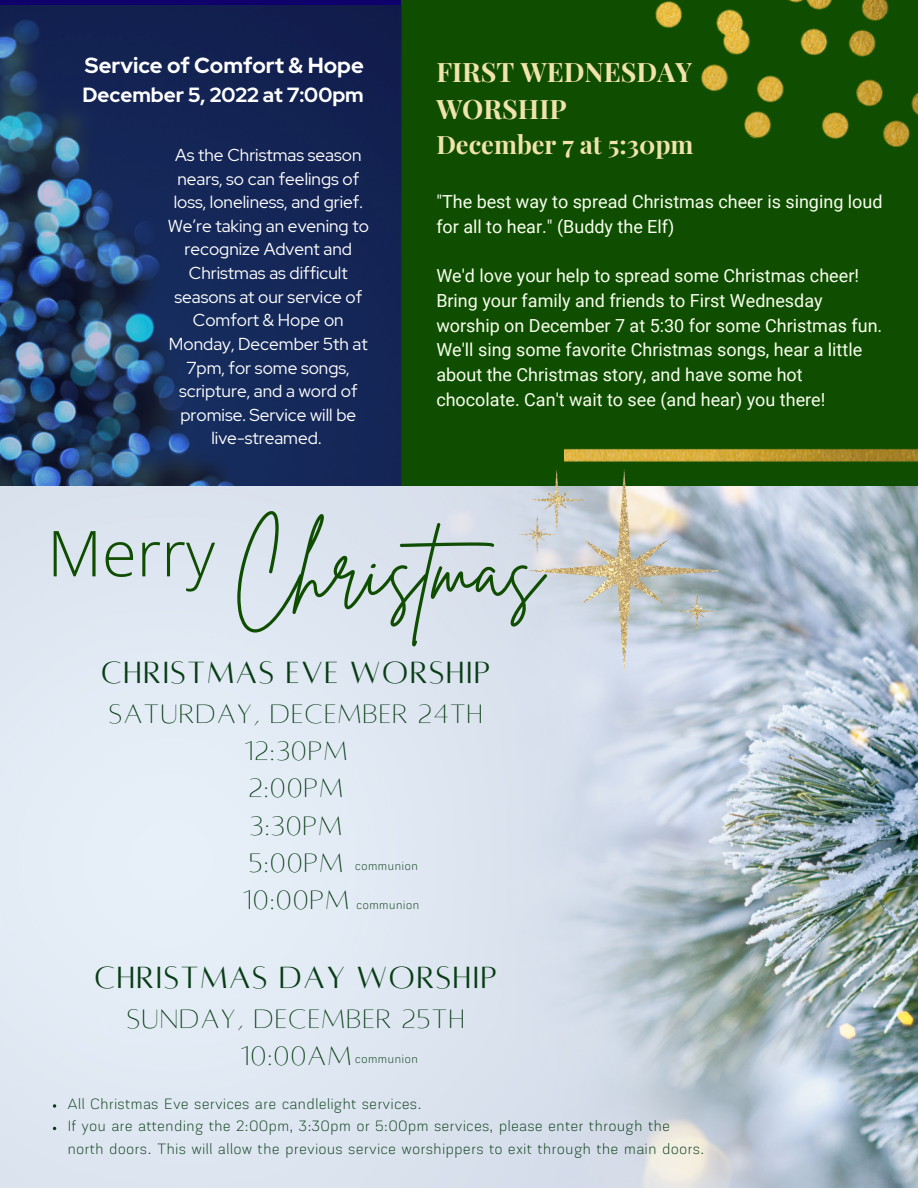
<style>
.page{position:relative;width:918px;height:1188px;background:#fff}
.page>*{position:absolute;margin:0;border:0;box-sizing:border-box;transform-origin:0 0}
.t1{font:84px "Brittany Signature";color:#0f4d00}
.t2{font:300 63.3px "Open Sans";color:#0f4d00}
.t3{font:33.9px "Alta regular";letter-spacing:.05em;color:#083d16}
.t4{font:29.4px/37.2px "Alta light";letter-spacing:.05em;color:#083d16;text-align:center}
.t5{font:700 26.85px/37.2px "Playfair Display";color:#f0e3ab}
.t6{font:700 25.35px "Playfair Display";color:#f0e3ab}
.t7{font:700 21.75px "Red Hat Display";color:#fff}
.t8{font:700 20.55px "Red Hat Display";color:#fff}
.t9{font:18px/24.8px "Roboto";color:#f7ffee}
.t10{font:17.25px/23.7px "Red Hat Display";color:#fff;text-align:center}
.t11{font:15.75px/22.5px "Akzentica 4 F Light";letter-spacing:.05em;color:#083d16}
.t12{font:12.45px "Akzentica 4 F Light";letter-spacing:.05em;color:#083d16}
</style>
<div class="page">
<div style="left:401px;top:0;width:517px;height:486px;background:#0f4d00"></div>
<img style="left:0;top:486px;width:918px;height:702px">
<img style="left:565px;top:449px;width:353px;height:12px">
<img style="left:655px;top:0;width:263px;height:148px">
<img style="left:519px;top:470px;width:202px;height:202px">
<img style="left:0;top:5px;width:402px;height:481px">
<svg style="left:53px;top:1104px;width:3px;height:4px"></svg>
<p class="t7" style="left:85px;top:51px;width:280px">Service of Comfort &amp; Hope</p>
<p class="t8" style="left:82px;top:81px;width:283px">December 5, 2022 at 7:00pm</p>
<p class="t10" style="left:168px;top:143px;width:203px">As the Christmas season nears, so can feelings of loss, loneliness, and grief.<br>We’re taking an evening to recognize Advent and<br>Christmas as difficult seasons at our service of<br>Comfort &amp; Hope on<br>Monday, December 5th at<br>7pm, for some songs, scripture, and a word of promise. Service will be live-streamed.</p>
<h3 class="t5" style="left:436px;top:52px;width:257px">FIRST WEDNESDAY<br>WORSHIP</h3>
<h3 class="t6" style="left:436px;top:126px;width:259px">December 7 at 5:30pm</h3>
<p class="t9" style="left:436px;top:189px;width:448px">"The best way to spread Christmas cheer is singing loud for all to hear." (Buddy the Elf)</p>
<p class="t9" style="left:436px;top:264px;width:448px">We'd love your help to spread some Christmas cheer!<br>Bring your family and friends to First Wednesday worship on December 7 at 5:30 for some Christmas fun.<br>We'll sing some favorite Christmas songs, hear a little about the Christmas story, and have some hot chocolate. Can't wait to see (and hear) you there!</p>
<h2 class="t2" style="left:47px;top:509px;width:169px">Merry</h2>
<h1 class="t1" style="left:233px;top:514px;width:311px">Christmas</h1>
<h3 class="t3" style="left:101px;top:656px;width:391px">CHRISTMAS EVE WORSHIP</h3>
<h3 class="t4" style="left:109px;top:695px;width:375px">SATURDAY, DECEMBER 24TH<br>12:30PM<br>2:00PM<br>3:30PM<br>5:00PM<br>10:00PM</h3>
<p class="t12" style="left:355px;top:861px;width:64px">communion</p>
<p class="t12" style="left:356px;top:900px;width:64px">communion</p>
<h3 class="t3" style="left:94px;top:960px;width:404px">CHRISTMAS DAY WORSHIP</h3>
<h3 class="t4" style="left:127px;top:1000px;width:339px">SUNDAY, DECEMBER 25TH<br>10:00AM</h3>
<p class="t12" style="left:355px;top:1054px;width:64px">communion</p>
<p class="t11" style="left:68px;top:1094px;width:638px">All Christmas Eve services are candlelight services.<br>If you are attending the 2:00pm, 3:30pm or 5:00pm services, please enter through the north doors. This will allow the previous service worshippers to exit through the main doors.</p>
</div>
